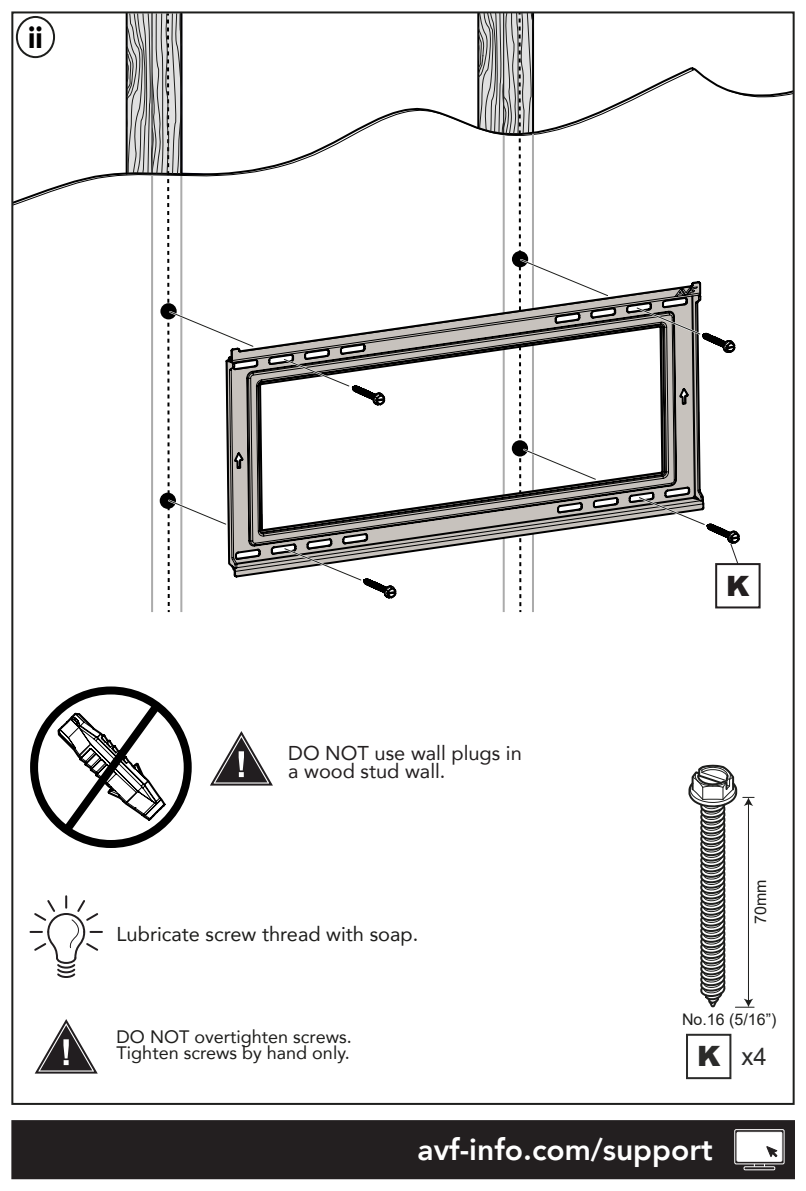
<style>
.page{position:relative;width:806px;height:1191px;background:#fff}
.page>*{position:absolute;margin:0;border:0;box-sizing:border-box;transform-origin:0 0}
.t1{font:900 30.2px "Avenir";color:#010000;scale:.92 1}
.t2{font:800 30px "Avenir";color:#fff}
.t3{font:900 28px "Arial";color:#231f20}
.t4{font:24px "Arial";color:#2b2b2a}
.t5{font:20px/18px "Avenir";color:#231f20}
.t6{font:20px "Avenir";color:#1d1d1b}
.t7{font:18px/16px "Avenir";color:#1d1d1b}
.t8{font:16px "Arial";color:#1e1e1c}
.s1{font-weight:900;font-size:28px}
</style>
<div class="page">
<svg style="left:14px;top:66px;width:675px;height:140px"></svg>
<svg style="left:689px;top:67px;width:102px;height:31px"></svg>
<svg style="left:263px;top:294px;width:364px;height:280px"></svg>
<svg style="left:126px;top:14px;width:137px;height:598px"></svg>
<svg style="left:269px;top:297px;width:188px;height:302px"></svg>
<svg style="left:477px;top:14px;width:139px;height:598px"></svg>
<svg style="left:30px;top:896px;width:72px;height:82px"></svg>
<svg style="left:34px;top:1019px;width:64px;height:55px"></svg>
<svg style="left:30px;top:551px;width:137px;height:271px"></svg>
<div style="left:30px;top:686px;width:161px;height:162px;border:8px solid #000;border-radius:50%"></div>
<svg style="left:52px;top:695px;width:115px;height:146px"></svg>
<svg style="left:210px;top:731px;width:63px;height:55px"></svg>
<div style="left:685px;top:1033px;width:46px;height:46px;border:2px solid #2b2b2a"></div>
<svg style="left:688px;top:764px;width:65px;height:244px"></svg>
<div style="left:16px;top:16px;width:39px;height:42px;border:2px solid #1d1e1c;border-radius:50%"></div>
<svg style="left:627px;top:244px;width:168px;height:405px"></svg>
<div style="left:715px;top:564px;width:44px;height:43px;background:#fff"></div>
<div style="left:714px;top:563px;width:46px;height:45px;border:2px solid #231f20"></div>
<div style="left:13px;top:1121px;width:780px;height:57px;background:#231f20"></div>
<div style="left:11px;top:1120px;width:783px;height:59px;border:2px solid #231f20"></div>
<div style="left:753px;top:1161px;width:11px;height:8px;border:1px solid #fff"></div>
<div style="left:743px;top:1166px;width:31px;height:4px;border:1px solid #fff"></div>
<svg style="left:734px;top:1129px;width:50px;height:35px;background:#d6d6d6"></svg>
<p class="t1" style="left:28px;top:12px;width:17px">ii</p>
<p class="t5" style="left:288px;top:743px;width:235px">DO NOT use wall plugs in a wood stud wall.</p>
<p class="t6" style="left:116px;top:918px;width:303px">Lubricate screw thread with soap.</p>
<p class="t7" style="left:116px;top:1028px;width:236px">DO NOT overtighten screws.<br>Tighten screws by hand only.</p>
<p class="t3" style="left:725px;top:565px;width:25px">K</p>
<p class="t8" style="left:749px;top:924px;width:46px;rotate:-90deg">70mm</p>
<p class="t8" style="left:681px;top:1008px;width:96px">No.16 (5/16”)</p>
<p class="t4" style="left:696px;top:1040px;width:71px"><span class="s1">K</span> x4</p>
<p class="t2" style="left:417px;top:1126px;width:296px">avf-info.com/support</p>
</div>
